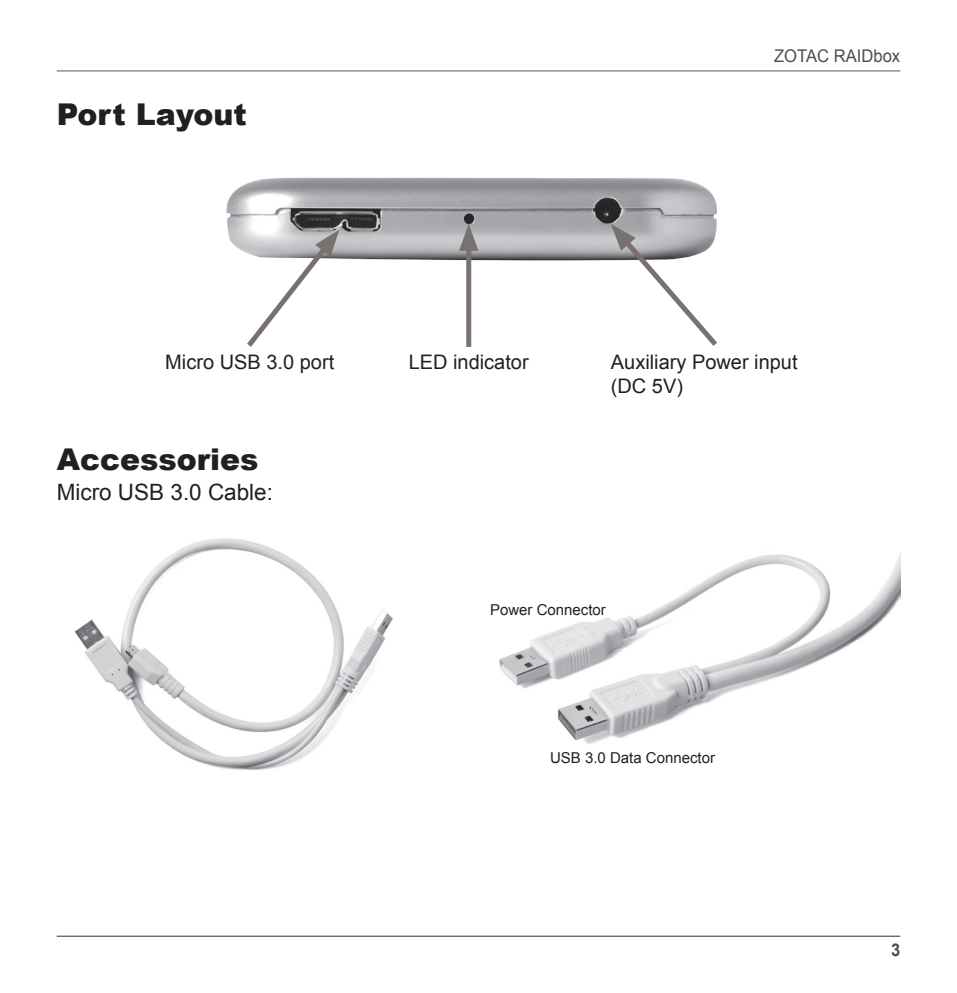
<style>
.page{position:relative;width:957px;height:993px;background:#fff}
.page>*{position:absolute;margin:0;border:0;box-sizing:border-box;transform-origin:0 0}
.t1{font:900 30px "Arial";color:#231f20}
.t2{font:22.5px "Arial";color:#231f20}
.t3{font:20px/24px "Arial";color:#231f20}
.t4{font:17.5px "Arial";color:#4c4d4f;scale:.95 1}
.t5{font:700 17.5px "Arial";color:#4c4d4f;scale:.95 1}
.t6{font:15px "Arial";color:#231f20}
</style>
<div class="page">
<hr style="left:57px;top:70px;width:843px;height:1px;background:#57585a">
<hr style="left:57px;top:935px;width:843px;height:1px;background:#57585a">
<img style="left:226px;top:177px;width:491px;height:122px">
<svg style="left:242px;top:229px;width:97px;height:118px"></svg>
<svg style="left:611px;top:224px;width:106px;height:122px"></svg>
<img style="left:74px;top:538px;width:319px;height:232px">
<img style="left:499px;top:554px;width:401px;height:190px">
<div style="left:466px;top:241px;width:5px;height:106px;background:#79716f"></div>
<svg style="left:459px;top:224px;width:19px;height:27px"></svg>
<h1 class="t1" style="left:57px;top:92px;width:192px">Port Layout</h1>
<p class="t4" style="left:774px;top:45px;width:134px">ZOTAC RAIDbox</p>
<p class="t3" style="left:165px;top:350px;width:170px">Micro USB 3.0 port</p>
<p class="t3" style="left:611px;top:350px;width:188px">Auxiliary Power input (DC 5V)</p>
<p class="t3" style="left:409px;top:350px;width:122px">LED indicator</p>
<h1 class="t1" style="left:57px;top:437px;width:203px">Accessories</h1>
<p class="t2" style="left:57px;top:477px;width:218px">Micro USB 3.0 Cable:</p>
<p class="t6" style="left:490px;top:599px;width:117px">Power Connector</p>
<p class="t6" style="left:550px;top:747px;width:167px">USB 3.0 Data Connector</p>
<p class="t5" style="left:891px;top:938px;width:11px">3</p>
</div>
